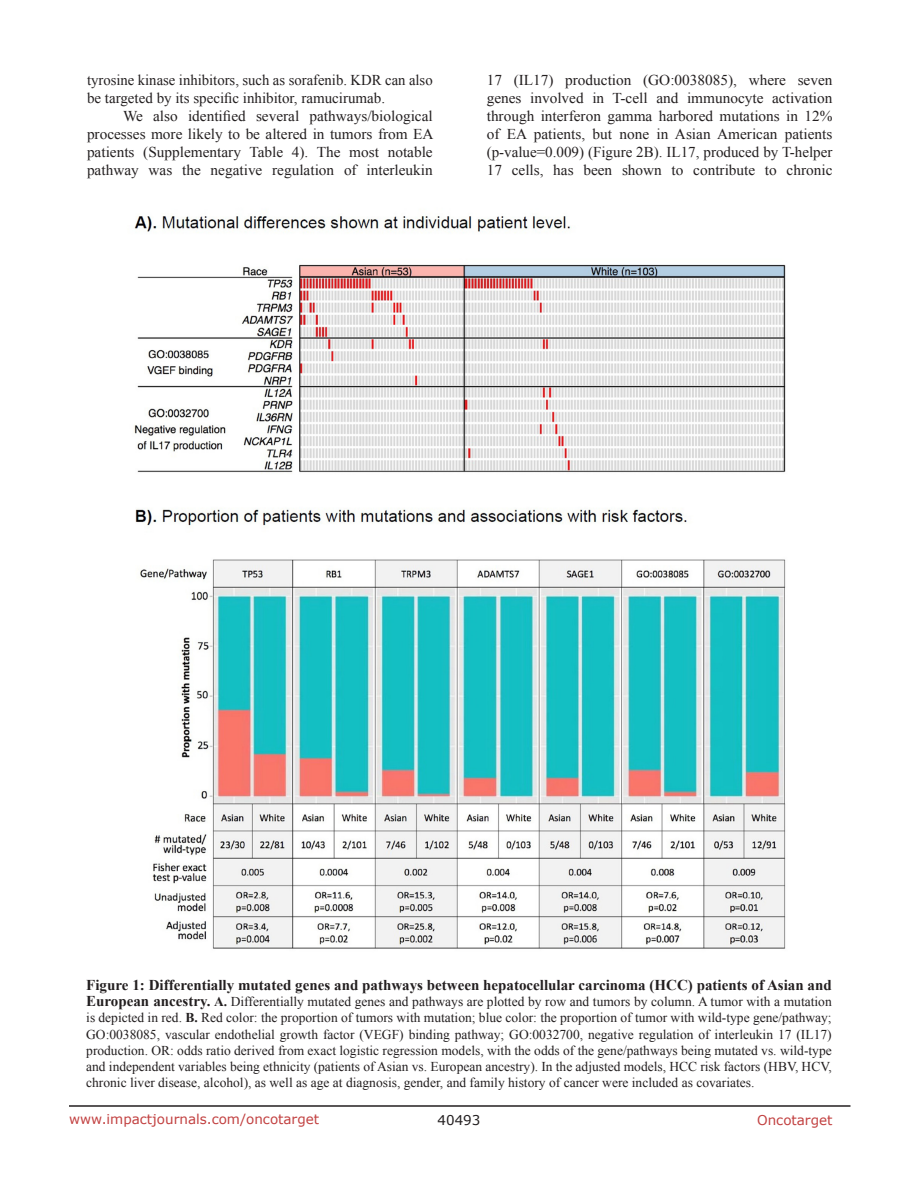
<style>
.page{position:relative;width:918px;height:1188px;background:#fff}
.page>*{position:absolute;margin:0;border:0;box-sizing:border-box;transform-origin:0 0}
.BodyText{font:15px/18px "Times New Roman";color:#231f20;text-align:justify}
.figuretext{font:700 15px "Times New Roman";color:#231f20}
.figuretext-2{font:13.5px/16.2px "Times New Roman";color:#231f20;text-align:justify}
.t1{font:13.5px "Verdana";color:#c24141}
.t2{font:13.5px "Verdana";color:#231f20}
.s1{font-weight:700;font-size:15px}
.s2{font-weight:700}
</style>
<div class="page">
<hr style="left:69px;top:1105px;width:781px;height:2px;background:#231f20">
<img style="left:134px;top:216px;width:652px;height:733px">
<p class="BodyText" style="left:87px;top:71px;width:347px">tyrosine kinase inhibitors, such as sorafenib. KDR can also be targeted by its specific inhibitor, ramucirumab.</p>
<p class="BodyText" style="left:87px;top:107px;width:348px;text-indent:36px">We also identified several pathways/biological processes more likely to be altered in tumors from EA patients (Supplementary Table 4). The most notable pathway was the negative regulation of interleukin</p>
<p class="BodyText" style="left:487px;top:71px;width:347px">17 (IL17) production (GO:0038085), where seven genes involved in T-cell and immunocyte activation through interferon gamma harbored mutations in 12% of EA patients, but none in Asian American patients (p-value=0.009) (Figure 2B). IL17, produced by T-helper 17 cells, has been shown to contribute to chronic</p>
<p class="figuretext" style="left:86px;top:975px;width:747px">Figure 1: Differentially mutated genes and pathways between hepatocellular carcinoma (HCC) patients of Asian and</p>
<p class="figuretext-2" style="left:86px;top:993px;width:747px"><span class="s1">European ancestry.</span> <span class="s2">A.</span> Differentially mutated genes and pathways are plotted by row and tumors by column. A tumor with a mutation is depicted in red. <span class="s2">B.</span> Red color: the proportion of tumors with mutation; blue color: the proportion of tumor with wild-type gene/pathway; GO:0038085, vascular endothelial growth factor (VEGF) binding pathway; GO:0032700, negative regulation of interleukin 17 (IL17) production. OR: odds ratio derived from exact logistic regression models, with the odds of the gene/pathways being mutated vs. wild-type and independent variables being ethnicity (patients of Asian vs. European ancestry). In the adjusted models, HCC risk factors (HBV, HCV, chronic liver disease, alcohol), as well as age at diagnosis, gender, and family history of cancer were included as covariates.</p>
<p class="t1" style="left:69px;top:1110px;width:252px">www.impactjournals.com/oncotarget</p>
<p class="t2" style="left:438px;top:1111px;width:44px">40493</p>
<p class="t1" style="left:757px;top:1111px;width:77px">Oncotarget</p>
</div>
